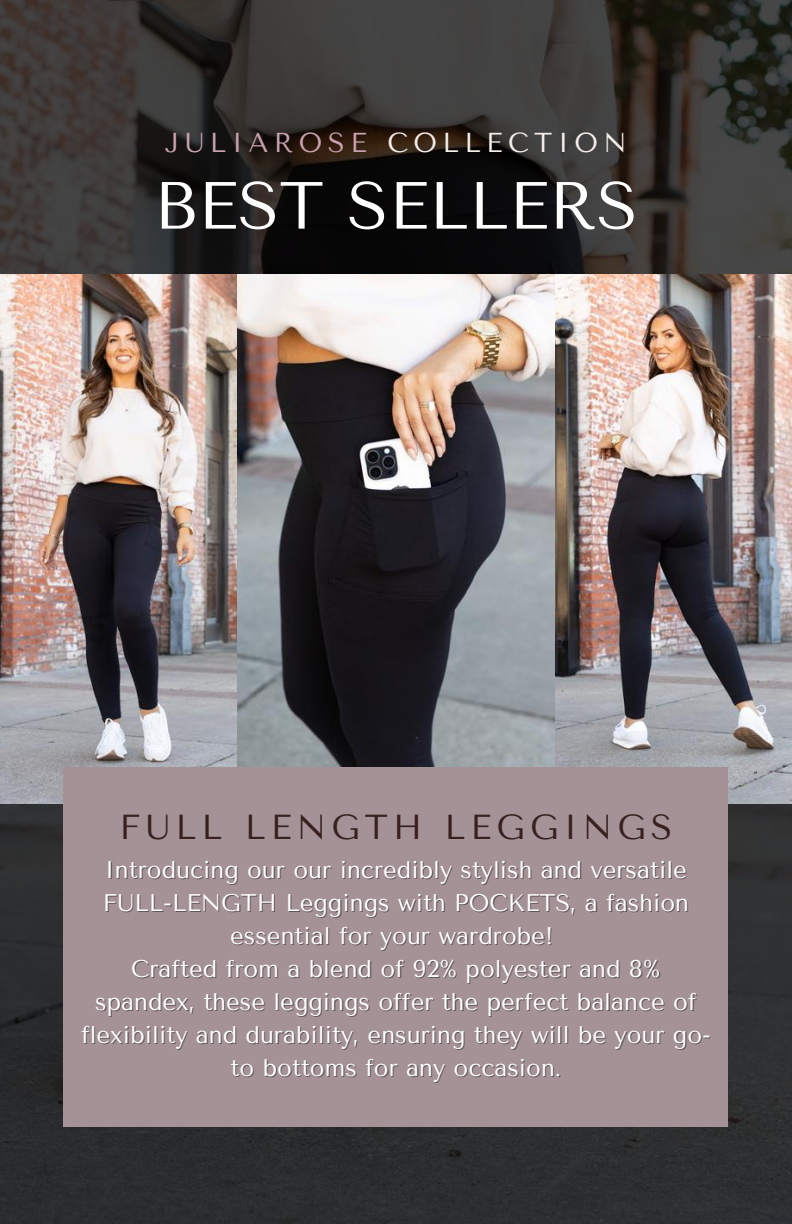
<style>
.page{position:relative;width:792px;height:1224px;background:#fff}
.page>*{position:absolute;margin:0;border:0;box-sizing:border-box;transform-origin:0 0}
.t1{font:66.6px "Tenor Sans";color:#fff}
.t2{font:34.6px "Tenor Sans";letter-spacing:.15em;color:#37201e}
.t3{font:27.2px "Tenor Sans";letter-spacing:.2em;color:#f4efeb}
.t4{font:24px/33px "Tenor Sans";color:#fff;text-align:center}
.s1{color:#c8a2ae}
</style>
<div class="page">
<img style="left:0;top:0;width:792px;height:1224px">
<img style="left:0;top:275px;width:238px;height:529px">
<img style="left:554px;top:275px;width:238px;height:529px">
<img style="left:238px;top:275px;width:316px;height:493px">
<div style="left:63px;top:768px;width:665px;height:359px;background:#a49297"></div>
<p class="t3" style="left:165px;top:127px;width:463px"><span class="s1">JULIAROSE</span> COLLECTION</p>
<h1 class="t1" style="left:154px;top:167px;width:486px">BEST SELLERS</h1>
<h2 class="t2" style="left:119px;top:807px;width:555px">FULL LENGTH LEGGINGS</h2>
<p class="t4" style="left:81px;top:853px;width:631px">Introducing our our incredibly stylish and versatile FULL-LENGTH Leggings with POCKETS, a fashion essential for your wardrobe!<br>Crafted from a blend of 92% polyester and 8% spandex, these leggings offer the perfect balance of flexibility and durability, ensuring they will be your go&shy;to bottoms for any occasion.</p>
</div>
